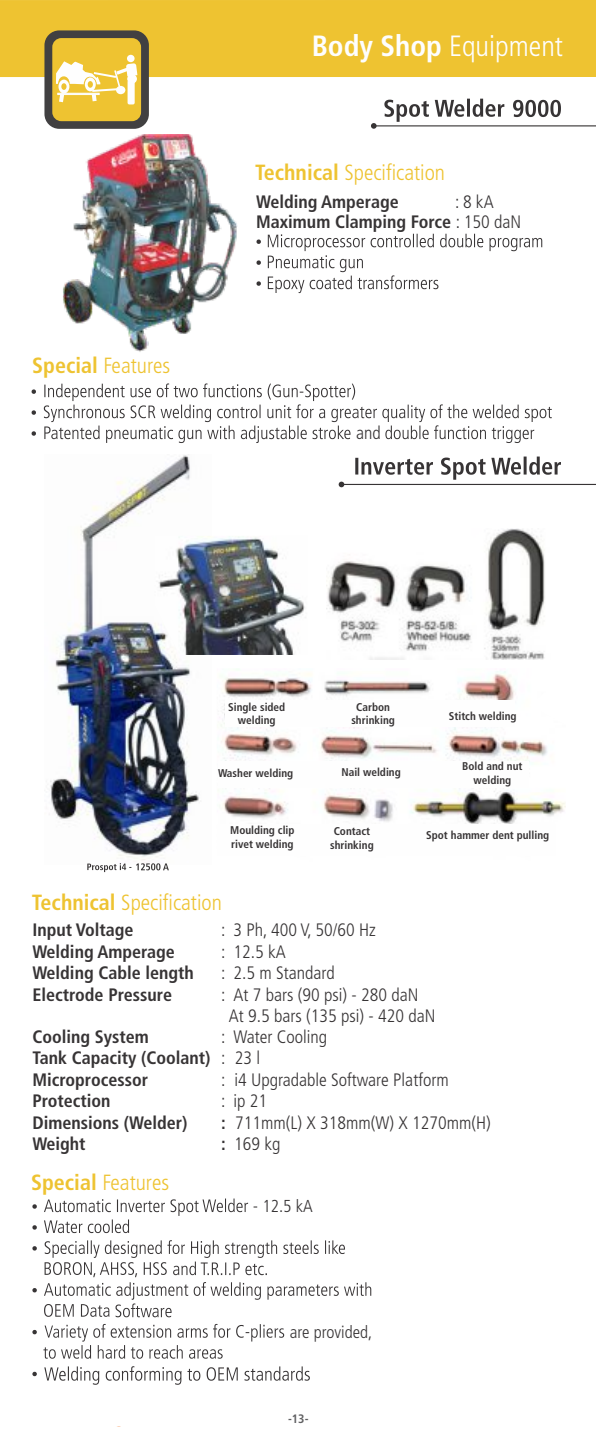
<style>
.page{position:relative;width:596px;height:1440px;background:#fff}
.page>*{position:absolute;margin:0;border:0;box-sizing:border-box;transform-origin:0 0}
.t1{font:300 condensed 29.2px "Frutiger LT";color:#fefefe}
.t2{font:300 condensed 22px "Frutiger LT";color:#eec331}
.t3{font:700 condensed 18px/21.4px "Frutiger LT";color:#373435}
.t4{font:300 condensed 18px/21px "Frutiger LT";color:#373435}
.t5{font:300 condensed 17.2px "Frutiger LT";color:#373435}
.t6{font:700 condensed 12.2px "Frutiger LT";color:#606062}
.t7{font:700 condensed 11.2px/13.4px "Frutiger LT";color:#373435;text-align:center}
.s1{font-weight:700}
.s2{font-weight:300}
</style>
<div class="page">
<img style="left:220px;top:671px;width:345px;height:153px">
<div style="left:225px;top:700px;width:289px;height:27px;background:#fefefe"></div>
<div style="left:218px;top:761px;width:310px;height:26px;background:#fefefe"></div>
<div style="left:0;top:0;width:595px;height:77px;background:#eec331"></div>
<svg style="left:32px;top:1199px;width:339px;height:186px"></svg>
<hr style="left:341px;top:484px;width:254px;height:1px;background:#373435">
<svg style="left:355px;top:457px;width:205px;height:23px"></svg>
<svg style="left:338px;top:482px;width:6px;height:5px"></svg>
<img style="left:63px;top:134px;width:174px;height:218px">
<hr style="left:373px;top:125px;width:222px;height:1px;background:#373435">
<svg style="left:256px;top:234px;width:286px;height:59px"></svg>
<svg style="left:371px;top:123px;width:5px;height:6px"></svg>
<svg style="left:384px;top:99px;width:120px;height:23px"></svg>
<svg style="left:513px;top:100px;width:47px;height:17px"></svg>
<img style="left:49px;top:455px;width:150px;height:405px">
<img style="left:154px;top:536px;width:151px;height:119px">
<svg style="left:87px;top:863px;width:82px;height:9px"></svg>
<img style="left:326px;top:529px;width:219px;height:130px">
<svg style="left:32px;top:383px;width:519px;height:60px"></svg>
<div style="left:44px;top:30px;width:105px;height:99px;background:#414041;border-radius:15px"></div>
<div style="left:52px;top:38px;width:89px;height:83px;background:#eec331;border-radius:9px"></div>
<div style="left:127px;top:55px;width:7px;height:7px;background:#fefefe;border-radius:50%"></div>
<svg style="left:56px;top:61px;width:81px;height:44px"></svg>
<h1 class="t1" style="left:311px;top:34px;width:253px"><span class="s1">Body Shop</span> Equipment</h1>
<p class="t2" style="left:255px;top:164px;width:191px"><span class="s1">Technical</span> Specification</p>
<p class="t2" style="left:32px;top:357px;width:139px"><span class="s1">Special</span> Features</p>
<p class="t3" style="left:256px;top:192px;width:144px">Welding Amperage</p>
<p class="t3" style="left:256px;top:193px;width:266px;line-height:19.8px;text-indent:199px"><span class="s2">: 8 kA<br></span>Maximum Clamping Force <span class="s2">: 150 daN</span></p>
<p class="t4" style="left:356px;top:424px;width:26px">and</p>
<p class="t7" style="left:228px;top:701px;width:59px">Single sided welding</p>
<p class="t7" style="left:351px;top:701px;width:45px">Carbon shrinking</p>
<p class="t7" style="left:448px;top:711px;width:69px">Stitch welding</p>
<p class="t7" style="left:218px;top:768px;width:77px">Washer welding</p>
<p class="t7" style="left:341px;top:766px;width:61px">Nail welding</p>
<p class="t7" style="left:462px;top:761px;width:62px">Bold and nut welding</p>
<p class="t7" style="left:230px;top:825px;width:66px;text-align:left">Moulding clip rivet welding</p>
<p class="t7" style="left:330px;top:826px;width:45px">Contact shrinking</p>
<p class="t7" style="left:426px;top:830px;width:124px">Spot hammer dent pulling</p>
<p class="t2" style="left:32px;top:894px;width:191px"><span class="s1">Technical</span> Specification</p>
<p class="t3" style="left:32px;top:921px;width:103px">Input Voltage</p>
<p class="t4" style="left:221px;top:921px;width:156px">: 3 Ph, 400 V, 50/60 Hz</p>
<p class="t3" style="left:32px;top:942px;width:144px">Welding Amperage</p>
<p class="t4" style="left:221px;top:943px;width:66px">: 12.5 kA</p>
<p class="t3" style="left:32px;top:964px;width:163px">Welding Cable length</p>
<p class="t4" style="left:221px;top:964px;width:115px">: 2.5 m Standard</p>
<p class="t3" style="left:32px;top:985px;width:141px">Electrode Pressure</p>
<p class="t4" style="left:229px;top:985px;width:208px;text-indent:-8px">: At 7 bars (90 psi) - 280 daN<br>At 9.5 bars (135 psi) - 420 daN</p>
<p class="t3" style="left:32px;top:1028px;width:118px">Cooling System</p>
<p class="t3" style="left:32px;top:1028px;width:296px;text-indent:189px"><span class="s2">: Water Cooling<br></span>Tank Capacity (Coolant) <span class="s2">: 23 l<br></span>Microprocessor</p>
<p class="t4" style="left:221px;top:1071px;width:229px">: i4 Upgradable Software Platform</p>
<p class="t3" style="left:32px;top:1092px;width:80px">Protection</p>
<p class="t4" style="left:221px;top:1092px;width:47px">: ip 21</p>
<p class="t3" style="left:32px;top:1113px;width:156px">Dimensions (Welder)</p>
<p class="t4" style="left:221px;top:1113px;width:271px"><span class="s1">:</span> 711mm(L) X 318mm(W) X 1270mm(H)</p>
<p class="t3" style="left:32px;top:1135px;width:55px">Weight</p>
<p class="t4" style="left:221px;top:1135px;width:61px"><span class="s1">:</span> 169 kg</p>
<p class="t2" style="left:31px;top:1174px;width:139px"><span class="s1">Special</span> Features</p>
<p class="t5" style="left:262px;top:1199px;width:52px">12.5 kA</p>
<p class="t5" style="left:289px;top:1325px;width:84px">are provided,</p>
<p class="t6" style="left:288px;top:1414px;width:22px">-13-</p>
</div>
